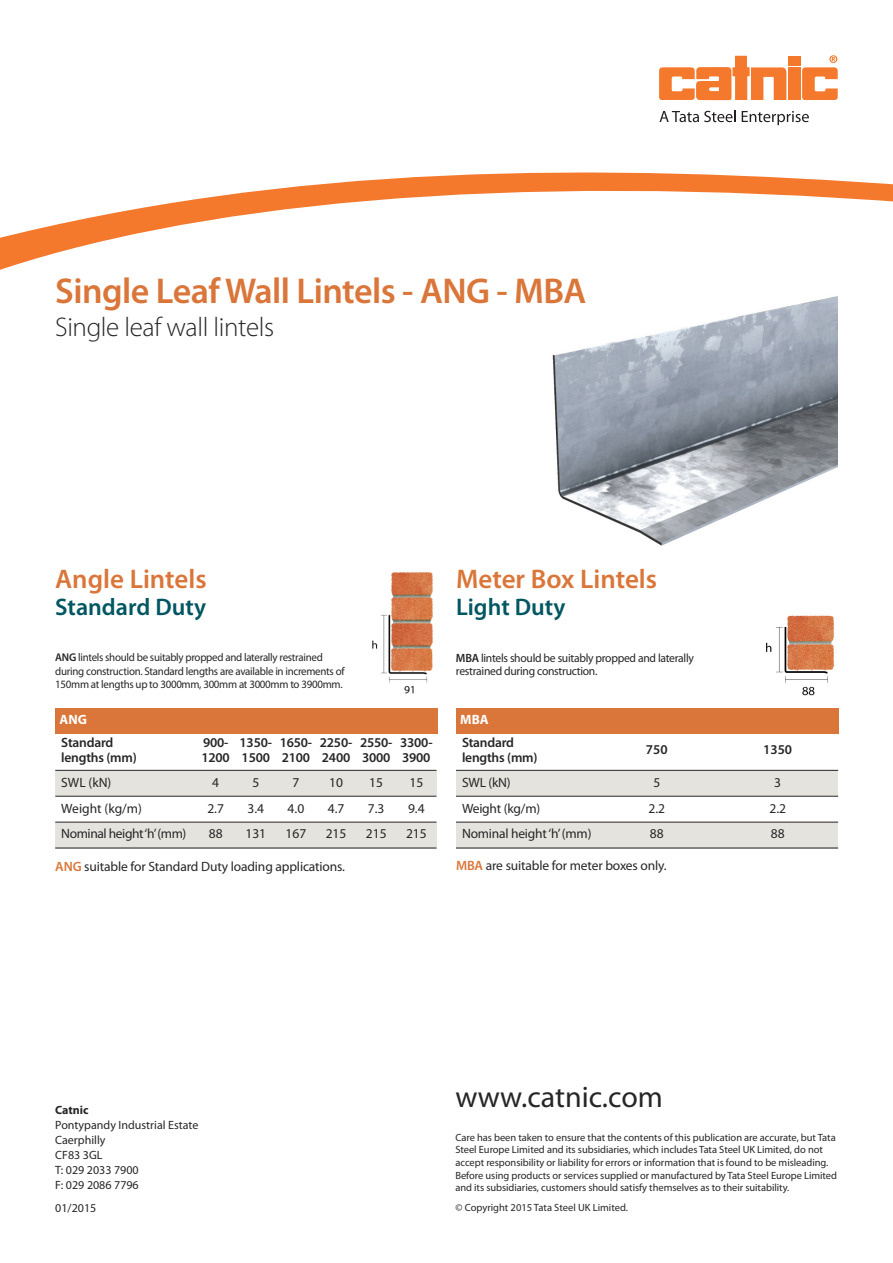
<style>
.page{position:relative;width:893px;height:1263px;background:#fff}
.page>*{position:absolute;margin:0;border:0;box-sizing:border-box;transform-origin:0 0}
.t1{font:600 36px "Myriad Pro";letter-spacing:-.015em;color:#da763a}
.t2{font:30px "Myriad Pro";color:#272627}
.t3{font:600 27px "Myriad Pro";color:#da763a}
.t4{font:300 27px "Myriad Pro";letter-spacing:-.015em;color:#272627}
.t5{font:600 24px "Myriad Pro";color:#005661}
.t6{font:13.5px "Myriad Pro";letter-spacing:-.01em;color:#272627}
.t7{font:600 13.5px/15px "Myriad Pro";letter-spacing:-.015em;color:#272627}
.t8{font:13.5px "Myriad Pro";letter-spacing:-.03em;color:#272627}
.t9{font:700 13.5px "Myriad Pro";color:#fff}
.t10{font:12px/13.5px "Myriad Pro";letter-spacing:-.025em;color:#272627}
.t11{font:12px/15px "Myriad Pro";color:#272627}
.t12{font:700 12px "Myriad Pro";color:#272627}
.t13{font:11.25px/13.5px "Myriad Pro";letter-spacing:-.025em;color:#272627}
.t14{font:10.5px/12.6px "Myriad Pro";letter-spacing:-.005em;color:#272627}
.s1{font-weight:600}
.s2{font-weight:600;color:#da763a}
</style>
<div class="page">
<div style="left:788px;top:67px;width:13px;height:33px;background:#f4792d"></div>
<div style="left:788px;top:56px;width:13px;height:9px;background:#f4792d"></div>
<svg style="left:802px;top:55px;width:36px;height:45px"></svg>
<svg style="left:659px;top:56px;width:127px;height:44px"></svg>
<svg style="left:659px;top:110px;width:77px;height:12px"></svg>
<svg style="left:742px;top:111px;width:67px;height:14px"></svg>
<svg style="left:0;top:173px;width:893px;height:97px"></svg>
<img style="left:552px;top:296px;width:286px;height:250px">
<div style="left:55px;top:770px;width:141px;height:26px;background:#e5e3dd"></div>
<div style="left:196px;top:770px;width:40px;height:26px;background:#e5e3dd"></div>
<div style="left:236px;top:770px;width:40px;height:26px;background:#e5e3dd"></div>
<div style="left:276px;top:770px;width:40px;height:26px;background:#e5e3dd"></div>
<div style="left:316px;top:770px;width:40px;height:26px;background:#e5e3dd"></div>
<div style="left:356px;top:770px;width:40px;height:26px;background:#e5e3dd"></div>
<div style="left:396px;top:770px;width:40px;height:26px;background:#e5e3dd"></div>
<div style="left:55px;top:822px;width:141px;height:26px;background:#e5e3dd"></div>
<div style="left:196px;top:822px;width:40px;height:26px;background:#e5e3dd"></div>
<div style="left:236px;top:822px;width:40px;height:26px;background:#e5e3dd"></div>
<div style="left:276px;top:822px;width:40px;height:26px;background:#e5e3dd"></div>
<div style="left:316px;top:822px;width:40px;height:26px;background:#e5e3dd"></div>
<div style="left:356px;top:822px;width:40px;height:26px;background:#e5e3dd"></div>
<div style="left:396px;top:822px;width:40px;height:26px;background:#e5e3dd"></div>
<hr style="left:55px;top:770px;width:381px;height:1px;background:#272627">
<hr style="left:55px;top:796px;width:381px;height:1px;background:#272627">
<hr style="left:55px;top:822px;width:381px;height:1px;background:#272627">
<hr style="left:55px;top:848px;width:381px;height:1px;background:#272627">
<img style="left:372px;top:572px;width:61px;height:122px">
<div style="left:55px;top:708px;width:383px;height:26px;background:#da763a"></div>
<div style="left:456px;top:770px;width:140px;height:26px;background:#e5e3dd"></div>
<div style="left:596px;top:770px;width:121px;height:26px;background:#e5e3dd"></div>
<div style="left:717px;top:770px;width:121px;height:26px;background:#e5e3dd"></div>
<div style="left:456px;top:822px;width:140px;height:26px;background:#e5e3dd"></div>
<div style="left:596px;top:822px;width:121px;height:26px;background:#e5e3dd"></div>
<div style="left:717px;top:822px;width:121px;height:26px;background:#e5e3dd"></div>
<hr style="left:456px;top:770px;width:382px;height:1px;background:#272627">
<hr style="left:456px;top:796px;width:382px;height:1px;background:#272627">
<hr style="left:456px;top:822px;width:382px;height:1px;background:#272627">
<hr style="left:456px;top:848px;width:382px;height:1px;background:#272627">
<img style="left:766px;top:615px;width:69px;height:81px">
<div style="left:456px;top:708px;width:382px;height:26px;background:#da763a"></div>
<h1 class="t1" style="left:55px;top:278px;width:533px">Single Leaf Wall Lintels - ANG - MBA</h1>
<h3 class="t4" style="left:55px;top:317px;width:220px">Single leaf wall lintels</h3>
<h3 class="t3" style="left:55px;top:569px;width:153px">Angle Lintels</h3>
<h3 class="t5" style="left:55px;top:598px;width:152px">Standard Duty</h3>
<p class="t13" style="left:55px;top:652px;width:291px"><span class="s1">ANG</span> lintels should be suitably propped and laterally restrained during construction. Standard lengths are available in increments of<br>150mm at lengths up to 3000mm, 300mm at 3000mm to 3900mm.</p>
<p class="t9" style="left:60px;top:715px;width:29px">ANG</p>
<p class="t7" style="left:61px;top:736px;width:77px">Standard lengths (mm)</p>
<p class="t7" style="left:201px;top:736px;width:30px">900-<br>1200</p>
<p class="t7" style="left:240px;top:736px;width:34px">1350-<br>1500</p>
<p class="t7" style="left:280px;top:736px;width:34px">1650-<br>2100</p>
<p class="t7" style="left:320px;top:736px;width:34px">2250-<br>2400</p>
<p class="t7" style="left:360px;top:736px;width:34px">2550-<br>3000</p>
<p class="t7" style="left:400px;top:736px;width:34px">3300-<br>3900</p>
<p class="t6" style="left:61px;top:777px;width:52px">SWL (kN)</p>
<p class="t6" style="left:212px;top:777px;width:8px">4</p>
<p class="t6" style="left:252px;top:777px;width:8px">5</p>
<p class="t6" style="left:292px;top:777px;width:8px">7</p>
<p class="t6" style="left:329px;top:777px;width:15px">10</p>
<p class="t6" style="left:369px;top:777px;width:15px">15</p>
<p class="t6" style="left:409px;top:777px;width:15px">15</p>
<p class="t6" style="left:61px;top:803px;width:82px">Weight (kg/m)</p>
<p class="t6" style="left:207px;top:803px;width:18px">2.7</p>
<p class="t6" style="left:247px;top:803px;width:18px">3.4</p>
<p class="t6" style="left:288px;top:803px;width:18px">4.0</p>
<p class="t6" style="left:328px;top:803px;width:18px">4.7</p>
<p class="t6" style="left:368px;top:803px;width:18px">7.3</p>
<p class="t6" style="left:408px;top:803px;width:18px">9.4</p>
<p class="t8" style="left:61px;top:829px;width:127px">Nominal height‘h’(mm)</p>
<p class="t6" style="left:209px;top:829px;width:15px">88</p>
<p class="t6" style="left:245px;top:829px;width:22px">131</p>
<p class="t6" style="left:286px;top:829px;width:22px">167</p>
<p class="t6" style="left:326px;top:829px;width:22px">215</p>
<p class="t6" style="left:366px;top:829px;width:22px">215</p>
<p class="t6" style="left:406px;top:829px;width:22px">215</p>
<p class="t6" style="left:55px;top:862px;width:291px"><span class="s2">ANG</span> suitable for Standard Duty loading applications.</p>
<h3 class="t3" style="left:456px;top:569px;width:203px">Meter Box Lintels</h3>
<h3 class="t5" style="left:456px;top:598px;width:111px">Light Duty</h3>
<p class="t10" style="left:456px;top:652px;width:239px"><span class="s1">MBA</span> lintels should be suitably propped and laterally restrained during construction.</p>
<p class="t9" style="left:460px;top:715px;width:30px">MBA</p>
<p class="t7" style="left:462px;top:736px;width:77px">Standard lengths (mm)</p>
<p class="t7" style="left:646px;top:743px;width:23px">750</p>
<p class="t7" style="left:763px;top:743px;width:30px">1350</p>
<p class="t6" style="left:462px;top:777px;width:50px">SWL (kN)</p>
<p class="t6" style="left:653px;top:777px;width:8px">5</p>
<p class="t6" style="left:774px;top:777px;width:8px">3</p>
<p class="t6" style="left:462px;top:803px;width:80px">Weight (kg/m)</p>
<p class="t6" style="left:648px;top:803px;width:18px">2.2</p>
<p class="t6" style="left:769px;top:803px;width:18px">2.2</p>
<p class="t6" style="left:462px;top:829px;width:131px">Nominal height‘h’(mm)</p>
<p class="t6" style="left:650px;top:829px;width:15px">88</p>
<p class="t6" style="left:771px;top:829px;width:15px">88</p>
<p class="t6" style="left:456px;top:861px;width:212px"><span class="s2">MBA</span> are suitable for meter boxes only.</p>
<p class="t12" style="left:55px;top:1106px;width:35px">Catnic</p>
<p class="t11" style="left:55px;top:1119px;width:145px">Pontypandy Industrial Estate<br>Caerphilly<br>CF83 3GL<br>T: 029 2033 7900<br>F: 029 2086 7796</p>
<p class="t10" style="left:55px;top:1202px;width:43px">01/2015</p>
<h2 class="t2" style="left:455px;top:1085px;width:209px">www.catnic.com</h2>
<p class="t14" style="left:455px;top:1132px;width:383px">Care has been taken to ensure that the contents of this publication are accurate, but Tata Steel Europe Limited and its subsidiaries, which includes Tata Steel UK Limited, do not accept responsibility or liability for errors or information that is found to be misleading.<br>Before using products or services supplied or manufactured by Tata Steel Europe Limited and its subsidiaries, customers should satisfy themselves as to their suitability.</p>
<p class="t14" style="left:455px;top:1202px;width:174px">© Copyright 2015 Tata Steel UK Limited.</p>
</div>
